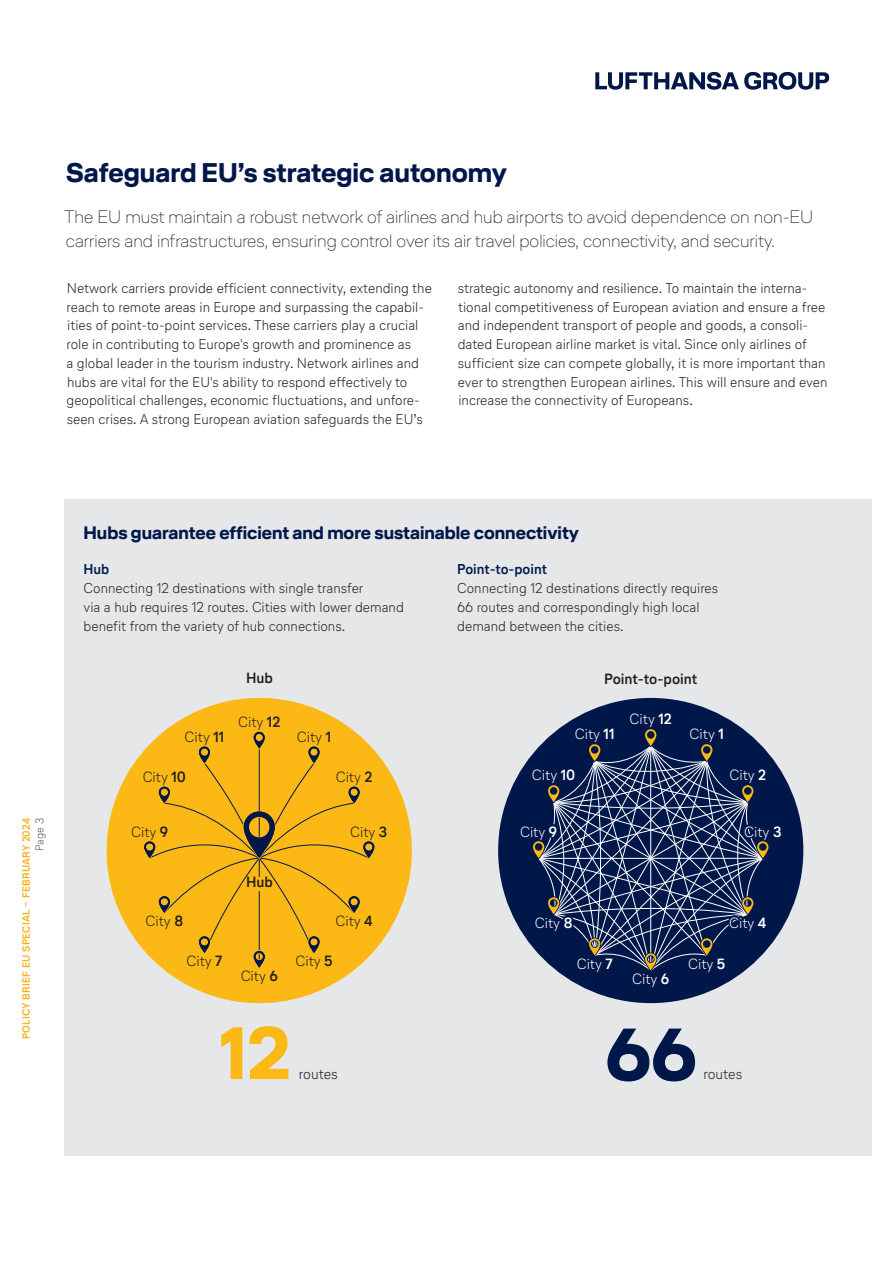
<style>
.page{position:relative;width:893px;height:1263px;background:#fff}
.page>*{position:absolute;margin:0;border:0;box-sizing:border-box;transform-origin:0 0}
.t1{font:700 73.95px "Lufthansa Head";color:#00174a}
.t2{font:700 73.95px "Lufthansa Head";color:#fcb814}
.t3{font:700 27px "Lufthansa Head";color:#00174a}
.t4{font:100 18px/24px "Lufthansa Head";color:#231f20}
.t5{font:700 18px "Lufthansa Head";color:#00174a}
.t6{font:300 14.85px "Lufthansa Text";color:#231f20}
.t7{font:300 14.85px "Lufthansa Text";color:#fff}
.t8{font:700 14.85px "Lufthansa Text";color:#231f20}
.t9{font:300 14.25px/18.8px "Lufthansa Text";color:#231f20}
.t10{font:700 14.25px "Lufthansa Text";color:#00174a}
.t11{font:300 11.25px "Lufthansa Text";color:#57585a}
.t12{font:700 10.5px "Lufthansa Text";letter-spacing:.02em;color:#faaf18}
.s1{font-weight:700}
</style>
<div class="page">
<svg style="left:595px;top:72px;width:234px;height:18px"></svg>
<div style="left:64px;top:499px;width:808px;height:656px;background:#e6e7e9"></div>
<div style="left:107px;top:698px;width:305px;height:305px;background:#fcb814;border-radius:50%"></div>
<div style="left:498px;top:698px;width:305px;height:305px;background:#00174a;border-radius:50%"></div>
<svg style="left:142px;top:730px;width:234px;height:239px"></svg>
<svg style="left:517px;top:710px;width:267px;height:294px"></svg>
<h2 class="t3" style="left:66px;top:154px;width:442px">Safeguard EU’s strategic autonomy</h2>
<p class="t4" style="left:64px;top:204px;width:751px">The EU must maintain a robust network of airlines and hub airports to avoid dependence on non-EU carriers and infrastructures, ensuring control over its air travel policies, connectivity, and security.</p>
<p class="t9" style="left:67px;top:278px;width:367px">Network carriers provide efficient connectivity, extending the reach to remote areas in Europe and surpassing the capabil&shy;ities of point-to-point services. These carriers play a crucial role in contributing to Europe's growth and prominence as<br>a global leader in the tourism industry. Network airlines and hubs are vital for the EU's ability to respond effectively to geopolitical challenges, economic fluctuations, and unfore&shy;seen crises. A strong European aviation safeguards the EU’s</p>
<p class="t9" style="left:458px;top:278px;width:371px">strategic autonomy and resilience. To maintain the interna&shy;tional competitiveness of European aviation and ensure a free and independent transport of people and goods, a consoli&shy;dated European airline market is vital. Since only airlines of sufficient size can compete globally, it is more important than ever to strengthen European airlines. This will ensure and even increase the connectivity of Europeans.</p>
<p class="t12" style="left:19px;top:1039px;width:223px;rotate:-90deg">POLICY BRIEF EU SPECIAL – FEBRUARY 2024</p>
<p class="t11" style="left:32px;top:851px;width:34px;rotate:-90deg">Page 3</p>
<p class="t5" style="left:84px;top:520px;width:497px">Hubs guarantee efficient and more sustainable connectivity</p>
<p class="t10" style="left:84px;top:559px;width:27px">Hub</p>
<p class="t9" style="left:84px;top:578px;width:322px">Connecting 12 destinations with single transfer<br>via a hub requires 12 routes. Cities with lower demand benefit from the variety of hub connections.</p>
<p class="t10" style="left:457px;top:559px;width:91px">Point-to-point</p>
<p class="t9" style="left:457px;top:578px;width:263px">Connecting 12 destinations directly requires<br>66 routes and correspondingly high local demand between the cities.</p>
<p class="t8" style="left:246px;top:667px;width:28px">Hub</p>
<p class="t8" style="left:604px;top:669px;width:95px">Point-to-point</p>
<p class="t6" style="left:238px;top:712px;width:44px">City <span class="s1">12</span></p>
<p class="t6" style="left:185px;top:727px;width:41px">City <span class="s1">11</span></p>
<p class="t6" style="left:297px;top:727px;width:36px">City <span class="s1">1</span></p>
<p class="t7" style="left:630px;top:709px;width:44px">City <span class="s1">12</span></p>
<p class="t7" style="left:575px;top:724px;width:41px">City <span class="s1">11</span></p>
<p class="t7" style="left:690px;top:724px;width:36px">City <span class="s1">1</span></p>
<p class="t6" style="left:143px;top:767px;width:45px">City <span class="s1">10</span></p>
<p class="t6" style="left:336px;top:767px;width:38px">City <span class="s1">2</span></p>
<p class="t7" style="left:532px;top:765px;width:45px">City <span class="s1">10</span></p>
<p class="t7" style="left:729px;top:765px;width:38px">City <span class="s1">2</span></p>
<p class="t6" style="left:131px;top:821px;width:39px">City <span class="s1">9</span></p>
<p class="t6" style="left:350px;top:821px;width:39px">City <span class="s1">3</span></p>
<p class="t7" style="left:520px;top:821px;width:39px">City <span class="s1">9</span></p>
<p class="t7" style="left:744px;top:821px;width:39px">City <span class="s1">3</span></p>
<p class="t8" style="left:246px;top:871px;width:28px">Hub</p>
<p class="t6" style="left:146px;top:910px;width:39px">City <span class="s1">8</span></p>
<p class="t6" style="left:335px;top:910px;width:39px">City <span class="s1">4</span></p>
<p class="t7" style="left:535px;top:912px;width:39px">City <span class="s1">8</span></p>
<p class="t7" style="left:729px;top:912px;width:39px">City <span class="s1">4</span></p>
<p class="t6" style="left:186px;top:951px;width:37px">City <span class="s1">7</span></p>
<p class="t6" style="left:295px;top:951px;width:39px">City <span class="s1">5</span></p>
<p class="t6" style="left:241px;top:965px;width:39px">City <span class="s1">6</span></p>
<p class="t7" style="left:577px;top:953px;width:37px">City <span class="s1">7</span></p>
<p class="t7" style="left:688px;top:953px;width:39px">City <span class="s1">5</span></p>
<p class="t7" style="left:632px;top:968px;width:39px">City <span class="s1">6</span></p>
<h1 class="t2" style="left:220px;top:1001px;width:73px">12</h1>
<p class="t6" style="left:299px;top:1063px;width:40px">routes</p>
<h1 class="t1" style="left:605px;top:1002px;width:93px">66</h1>
<p class="t6" style="left:703px;top:1064px;width:40px">routes</p>
</div>
